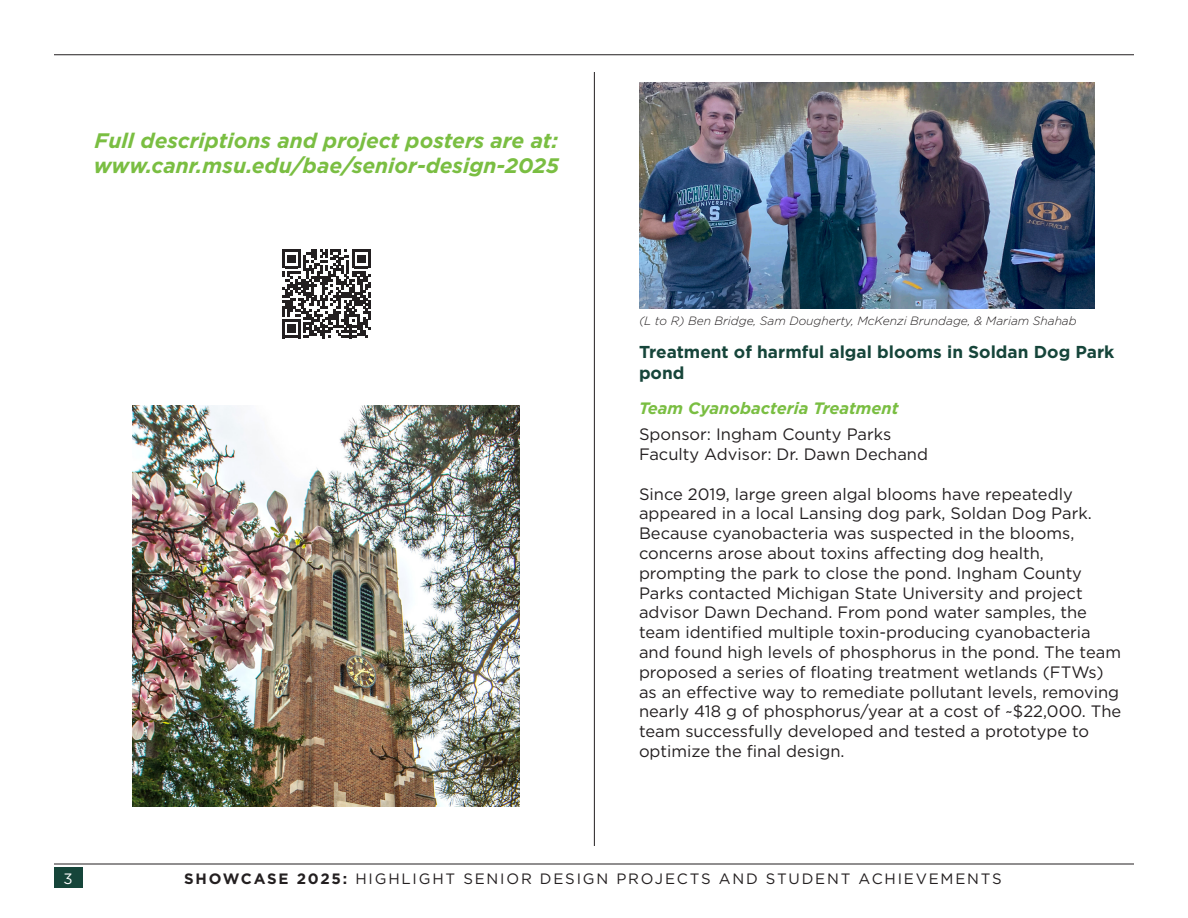
<style>
.page{position:relative;width:1188px;height:918px;background:#fff}
.page>*{position:absolute;margin:0;border:0;box-sizing:border-box;transform-origin:0 0}
.t1{font:italic 700 21px "Gotham";color:#7abe42}
.Paragraph_Style_1{font:700 17.25px/20.7px "Gotham";color:#16453a}
.Paragraph_Style_1-2{font:16.5px/19.8px "Gotham";color:#231f20}
.Paragraph_Style_1-3{font:italic 700 16.5px "Gotham";color:#7abe42}
.t2{font:15px "Gotham";letter-spacing:.12em;color:#231f20}
.t3{font:15px "Gotham";color:#fff}
.t4{font:italic 300 12px "Gotham";color:#231f20}
.s1{font-weight:700}
</style>
<div class="page">
<hr style="left:594px;top:72px;width:1px;height:774px;background:#231f20">
<hr style="left:54px;top:54px;width:1080px;height:1px;background:#231f20">
<hr style="left:54px;top:864px;width:1080px;height:1px;background:#231f20">
<div style="left:54px;top:868px;width:28px;height:20px;background:#16453a"></div>
<img style="left:639px;top:82px;width:456px;height:226px">
<svg style="left:282px;top:250px;width:89px;height:88px"></svg>
<img style="left:133px;top:406px;width:387px;height:401px">
<p class="t1" style="left:95px;top:126px;width:465px">Full descriptions and project posters are at:</p>
<p class="t1" style="left:94px;top:151px;width:467px">www.canr.msu.edu/bae/senior-design-2025</p>
<p class="t4" style="left:639px;top:313px;width:439px">(L to R) Ben Bridge, Sam Dougherty, McKenzi Brundage, &amp; Mariam Shahab</p>
<p class="Paragraph_Style_1" style="left:639px;top:342px;width:477px">Treatment of harmful algal blooms in Soldan Dog Park pond</p>
<p class="Paragraph_Style_1-3" style="left:639px;top:398px;width:261px">Team Cyanobacteria Treatment</p>
<p class="Paragraph_Style_1-2" style="left:639px;top:424px;width:254px">Sponsor: Ingham County Parks</p>
<p class="Paragraph_Style_1-2" style="left:639px;top:444px;width:291px">Faculty Advisor: Dr. Dawn Dechand</p>
<p class="Paragraph_Style_1-2" style="left:639px;top:484px;width:484px">Since 2019, large green algal blooms have repeatedly appeared in a local Lansing dog park, Soldan Dog Park.<br>Because cyanobacteria was suspected in the blooms, concerns arose about toxins affecting dog health, prompting the park to close the pond. Ingham County Parks contacted Michigan State University and project advisor Dawn Dechand. From pond water samples, the team identified multiple toxin-producing cyanobacteria and found high levels of phosphorus in the pond. The team proposed a series of floating treatment wetlands (FTWs) as an effective way to remediate pollutant levels, removing nearly 418 g of phosphorus/year at a cost of ~$22,000. The team successfully developed and tested a prototype to optimize the final design.</p>
<p class="t3" style="left:64px;top:869px;width:11px">3</p>
<p class="t2" style="left:184px;top:869px;width:819px"><span class="s1">SHOWCASE 2025:</span> HIGHLIGHT SENIOR DESIGN PROJECTS AND STUDENT ACHIEVEMENTS</p>
</div>
